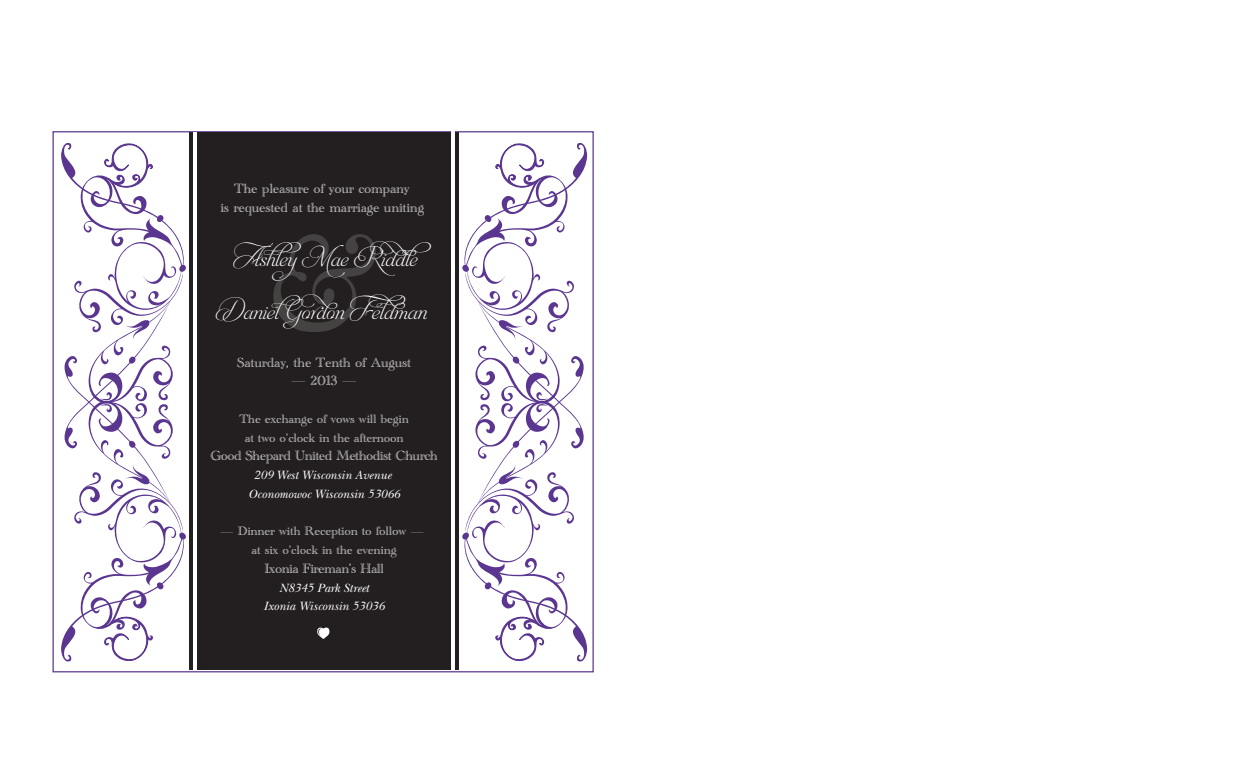
<style>
.page{position:relative;width:1260px;height:765px;background:#fff}
.page>*{position:absolute;margin:0;border:0;box-sizing:border-box;transform-origin:0 0}
.t1{font:italic 142.88px "Baskerville";color:#fff;scale:.89 1}
.t2{font:16.88px "Aphrodite Slim Stylistic";letter-spacing:-.02em;color:#fff;scale:1.11 1}
.t3{font:13.75px/18.8px "Academy Engraved Let Plain";color:#fff;text-align:center}
.t4{font:13.75px "Academy Engraved Let Plain";letter-spacing:-.02em;color:#fff}
.t5{font:12.5px/18.8px "Academy Engraved Let Plain";color:#fff;text-align:center}
.t6{font:italic 12.5px/18.8px "New Baskerville";color:#fff;text-align:center}
</style>
<div class="page">
<svg style="left:61px;top:142px;width:125px;height:520px"></svg>
<div style="left:190px;top:133px;width:269px;height:537px;background:#231f20"></div>
<svg style="left:462px;top:143px;width:125px;height:519px"></svg>
<svg style="left:317px;top:627px;width:13px;height:12px"></svg>
<hr style="left:193px;top:132px;width:4px;height:538px;background:#fff">
<hr style="left:451px;top:132px;width:4px;height:538px;background:#fff">
<p class="t3" style="left:220px;top:179px;width:205px">The pleasure of your company<br>is requested at the marriage uniting</p>
<h2 class="t2" style="left:231px;top:250px;width:187px">As hleyMa e Riddle</h2>
<h2 class="t2" style="left:215px;top:304px;width:192px">DanielGordon Feldman</h2>
<p class="t3" style="left:237px;top:352px;width:175px">Saturday, the Tenth of August</p>
<p class="t3" style="left:291px;top:371px;width:67px">— 2013 —</p>
<p class="t5" style="left:239px;top:409px;width:171px">The exchange of vows will begin at two o'clock in the afternoon</p>
<p class="t4" style="left:210px;top:446px;width:229px">Good Shepard United Methodist Church</p>
<p class="t6" style="left:248px;top:466px;width:153px">209 West Wisconsin Avenue<br>Oconomowoc Wisconsin 53066</p>
<p class="t5" style="left:220px;top:521px;width:205px">— Dinner with Reception to follow — at six o'clock in the evening</p>
<p class="t4" style="left:264px;top:558px;width:121px">Ixonia Fireman’s Hall</p>
<p class="t6" style="left:264px;top:578px;width:123px">N8345 Park Street<br>Ixonia Wisconsin 53036</p>
<h1 class="t1" style="left:263px;top:200px;width:124px">&amp;</h1>
</div>
